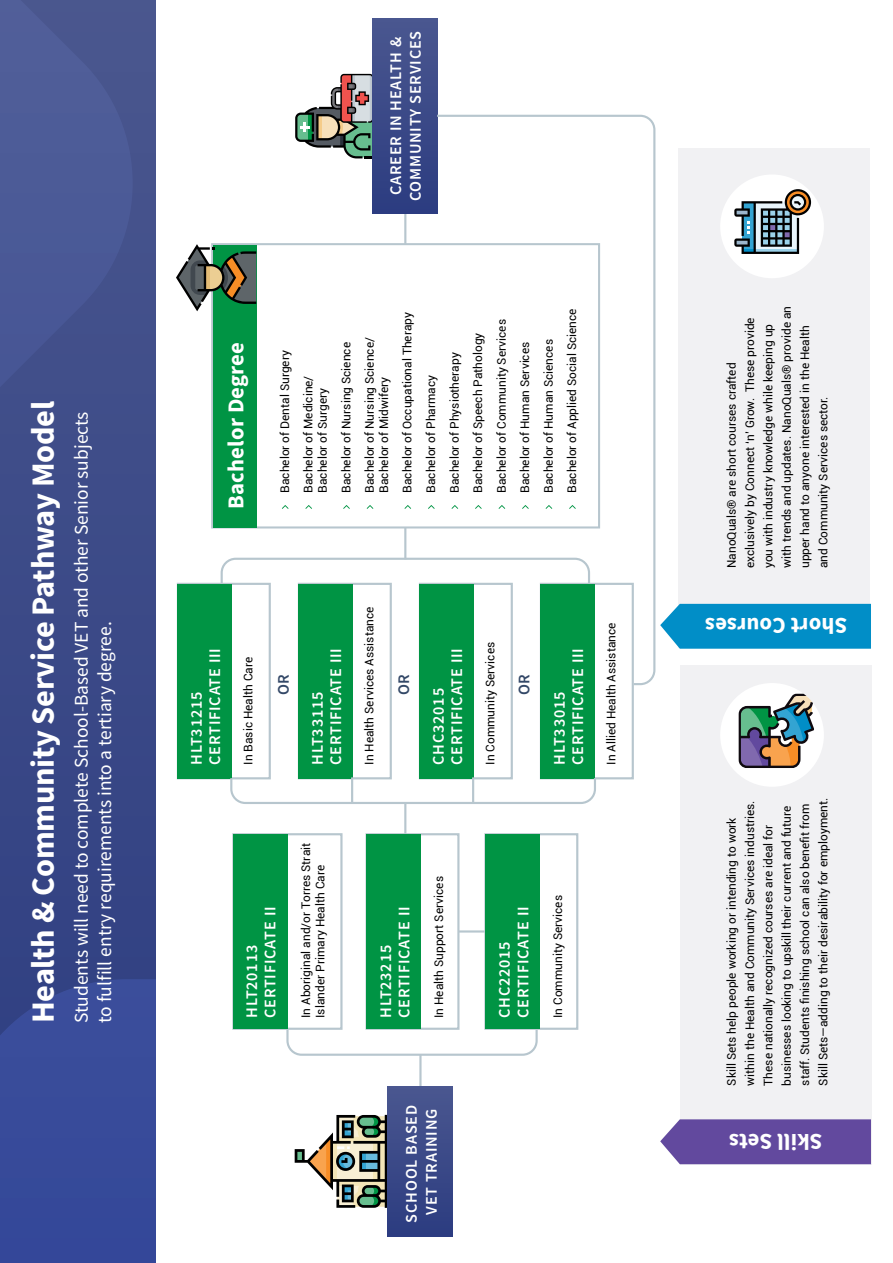
<style>
.page{position:relative;width:893px;height:1263px;background:#fff}
.page>*{position:absolute;margin:0;border:0;box-sizing:border-box;transform-origin:0 0}
.t1{font:700 32.4px "Source Sans Pro";letter-spacing:-.01em;color:#fff}
.t2{font:700 22.65px "Source Sans Pro";letter-spacing:.01em;color:#fff}
.t3{font:19.5px/23.4px "Source Sans Pro";color:#fff}
.t4{font:600 16.2px/18.5px "Source Sans Pro";letter-spacing:.05em;color:#fff}
.t5{font:600 16.2px "Source Sans Pro";color:#334867}
.t6{font:11.85px/23.5px "Roboto";color:#000}
</style>
<div class="page">
<div style="left:678px;top:149px;width:192px;height:499px;background:#f1f1f3"></div>
<div style="left:720px;top:174px;width:104px;height:104px;background:#fff;border-radius:50%"></div>
<div style="left:0;top:0;width:155px;height:1263px;background:#3a4987"></div>
<div style="left:0;top:979px;width:156px;height:284px;background:#384b9a"></div>
<svg style="left:0;top:0;width:133px;height:387px;fill:#4a5a97"></svg>
<div style="left:680px;top:665px;width:191px;height:499px;background:#f1f1f3"></div>
<svg style="left:660px;top:1119px;width:211px;height:45px;background:#6a52a3"></svg>
<svg style="left:660px;top:604px;width:211px;height:45px;background:#0e94c9"></svg>
<div style="left:177px;top:583px;width:94px;height:196px;border:2px solid #b7c6ce"></div>
<div style="left:178px;top:584px;width:54px;height:194px;background:#009444"></div>
<div style="left:298px;top:583px;width:94px;height:196px;border:2px solid #b7c6ce"></div>
<div style="left:299px;top:584px;width:54px;height:194px;background:#009444"></div>
<div style="left:419px;top:583px;width:94px;height:196px;border:2px solid #b7c6ce"></div>
<div style="left:420px;top:584px;width:54px;height:194px;background:#009444"></div>
<div style="left:540px;top:583px;width:94px;height:196px;border:2px solid #b7c6ce"></div>
<div style="left:541px;top:584px;width:54px;height:194px;background:#009444"></div>
<hr style="left:419px;top:1055px;width:3px;height:38px;background:#b7c6ce">
<hr style="left:404px;top:802px;width:2px;height:44px;background:#b7c6ce">
<hr style="left:404px;top:516px;width:2px;height:43px;background:#b7c6ce">
<hr style="left:404px;top:206px;width:2px;height:43px;background:#b7c6ce">
<svg style="left:295px;top:1115px;width:92px;height:93px"></svg>
<div style="left:388px;top:1086px;width:65px;height:151px;background:linear-gradient(to bottom,#4a578f,#2c3c80)"></div>
<svg style="left:229px;top:776px;width:368px;height:29px"></svg>
<svg style="left:286px;top:1028px;width:252px;height:29px"></svg>
<svg style="left:220px;top:557px;width:215px;height:29px"></svg>
<div style="left:232px;top:833px;width:111px;height:197px;border:2px solid #b7c6ce"></div>
<div style="left:233px;top:834px;width:54px;height:195px;background:#009444"></div>
<div style="left:365px;top:833px;width:94px;height:197px;border:2px solid #b7c6ce"></div>
<div style="left:367px;top:834px;width:54px;height:195px;background:#009444"></div>
<div style="left:484px;top:833px;width:94px;height:197px;border:2px solid #b7c6ce"></div>
<div style="left:485px;top:834px;width:54px;height:195px;background:#009444"></div>
<hr style="left:459px;top:930px;width:26px;height:2px;background:#b7c6ce">
<div style="left:211px;top:243px;width:389px;height:285px;background:#fff;border:2px solid #b7c6ce"></div>
<div style="left:213px;top:245px;width:43px;height:282px;background:#009444"></div>
<svg style="left:282px;top:505px;width:7px;height:4px"></svg>
<svg style="left:305px;top:505px;width:7px;height:4px"></svg>
<svg style="left:343px;top:505px;width:7px;height:4px"></svg>
<svg style="left:367px;top:505px;width:6px;height:4px"></svg>
<svg style="left:404px;top:505px;width:7px;height:4px"></svg>
<svg style="left:428px;top:505px;width:7px;height:4px"></svg>
<svg style="left:176px;top:244px;width:80px;height:67px"></svg>
<svg style="left:295px;top:74px;width:78px;height:84px"></svg>
<div style="left:373px;top:18px;width:64px;height:196px;background:linear-gradient(to bottom,#4a578f,#2c3c80)"></div>
<svg style="left:435px;top:114px;width:221px;height:572px"></svg>
<hr style="left:351px;top:777px;width:2px;height:26px;background:#b7c6ce">
<hr style="left:472px;top:777px;width:2px;height:26px;background:#b7c6ce">
<div style="left:720px;top:683px;width:104px;height:104px;background:#fff;border-radius:50%"></div>
<svg style="left:738px;top:693px;width:76px;height:75px"></svg>
<svg style="left:734px;top:189px;width:77px;height:65px"></svg>
<h1 class="t1" style="left:21px;top:1023px;width:623px;rotate:-90deg">Health &amp; Community Service Pathway Model</h1>
<h3 class="t3" style="left:70px;top:1023px;width:613px;rotate:-90deg">Students will need to complete School-Based VET and other Senior subjects to fulfill entry requirements into a tertiary degree.</h3>
<h3 class="t4" style="left:386px;top:201px;width:172px;line-height:19.8px;text-align:center;rotate:-90deg">CAREER IN HEALTH &amp;<br>COMMUNITY SERVICES</h3>
<h2 class="t2" style="left:220px;top:509px;width:169px;rotate:-90deg">Bachelor Degree</h2>
<p class="t6" style="left:372px;top:493px;width:186px;rotate:-90deg">Bachelor of Midwifery<br>Bachelor of Occupational Therapy<br>Bachelor of Pharmacy<br>Bachelor of Physiotherapy<br>Bachelor of Speech Pathology<br>Bachelor of Community Services<br>Bachelor of Human Services<br>Bachelor of Human Sciences<br>Bachelor of Applied Social Science</p>
<p class="t6" style="left:310px;top:493px;width:157px;rotate:-90deg">Bachelor of Surgery<br>Bachelor of Nursing Science<br>Bachelor of Nursing Science/</p>
<p class="t6" style="left:273px;top:493px;width:144px;rotate:-90deg">Bachelor of Dental Surgery<br>Bachelor of Medicine/</p>
<p class="t6" style="left:357px;top:765px;width:160px;rotate:-90deg">In Health Services Assistance</p>
<h3 class="t4" style="left:429px;top:765px;width:118px;rotate:-90deg">CHC32015<br>CERTIFICATE III</h3>
<p class="t6" style="left:478px;top:765px;width:124px;rotate:-90deg">In Community Services</p>
<h3 class="t4" style="left:550px;top:765px;width:118px;rotate:-90deg">HLT33015<br>CERTIFICATE III</h3>
<h3 class="t4" style="left:187px;top:765px;width:118px;rotate:-90deg">HLT31215<br>CERTIFICATE III</h3>
<p class="t6" style="left:236px;top:765px;width:109px;rotate:-90deg">In Basic Health Care</p>
<h3 class="t4" style="left:308px;top:765px;width:118px;rotate:-90deg">HLT33115<br>CERTIFICATE III</h3>
<h3 class="t5" style="left:273px;top:695px;width:23px;rotate:-90deg">OR</h3>
<h3 class="t5" style="left:393px;top:695px;width:23px;rotate:-90deg">OR</h3>
<h3 class="t5" style="left:513px;top:695px;width:23px;rotate:-90deg">OR</h3>
<p class="t6" style="left:599px;top:765px;width:144px;rotate:-90deg">In Allied Health Assistance</p>
<h3 class="t4" style="left:242px;top:1018px;width:113px;rotate:-90deg">HLT20113<br>CERTIFICATE II</h3>
<p class="t6" style="left:299px;top:1018px;width:177px;line-height:14.2px;rotate:-90deg">In Aboriginal and/or Torres Strait<br>Islander Primary Health Care</p>
<h3 class="t4" style="left:376px;top:1018px;width:113px;rotate:-90deg">HLT23215<br>CERTIFICATE II</h3>
<p class="t6" style="left:427px;top:1018px;width:143px;rotate:-90deg">In Health Support Services</p>
<h3 class="t4" style="left:495px;top:1018px;width:113px;rotate:-90deg">CHC22015<br>CERTIFICATE II</h3>
<p class="t6" style="left:546px;top:1018px;width:124px;rotate:-90deg">In Community Services</p>
<h3 class="t4" style="left:401px;top:1222px;width:119px;line-height:19.8px;text-align:center;rotate:-90deg">SCHOOL BASED<br>VET TRAINING</h3>
<p class="t6" style="left:722px;top:568px;width:264px;line-height:18.3px;rotate:-90deg">NanoQuals® are short courses crafted exclusively by Connect ‘n’ Grow. These provide you with industry knowledge while keeping up with trends and updates. NanoQuals® provide an upper hand to anyone interested in the Health and Community Services sector.</p>
<h2 class="t2" style="left:847px;top:641px;width:144px;rotate:-180deg">Sho tr Courses</h2>
<p class="t6" style="left:722px;top:1086px;width:289px;line-height:18.3px;rotate:-90deg">Skill Sets help people working or intending to work within the Health and Community Services industries.<br>These nationally recognized courses are ideal for businesses looking to upskill their current and future staff. Students finishing school can also benefit from Skill Sets—adding to their desirability for employment.</p>
<h2 class="t2" style="left:823px;top:1157px;width:95px;rotate:-180deg">Skill Sets</h2>
</div>
